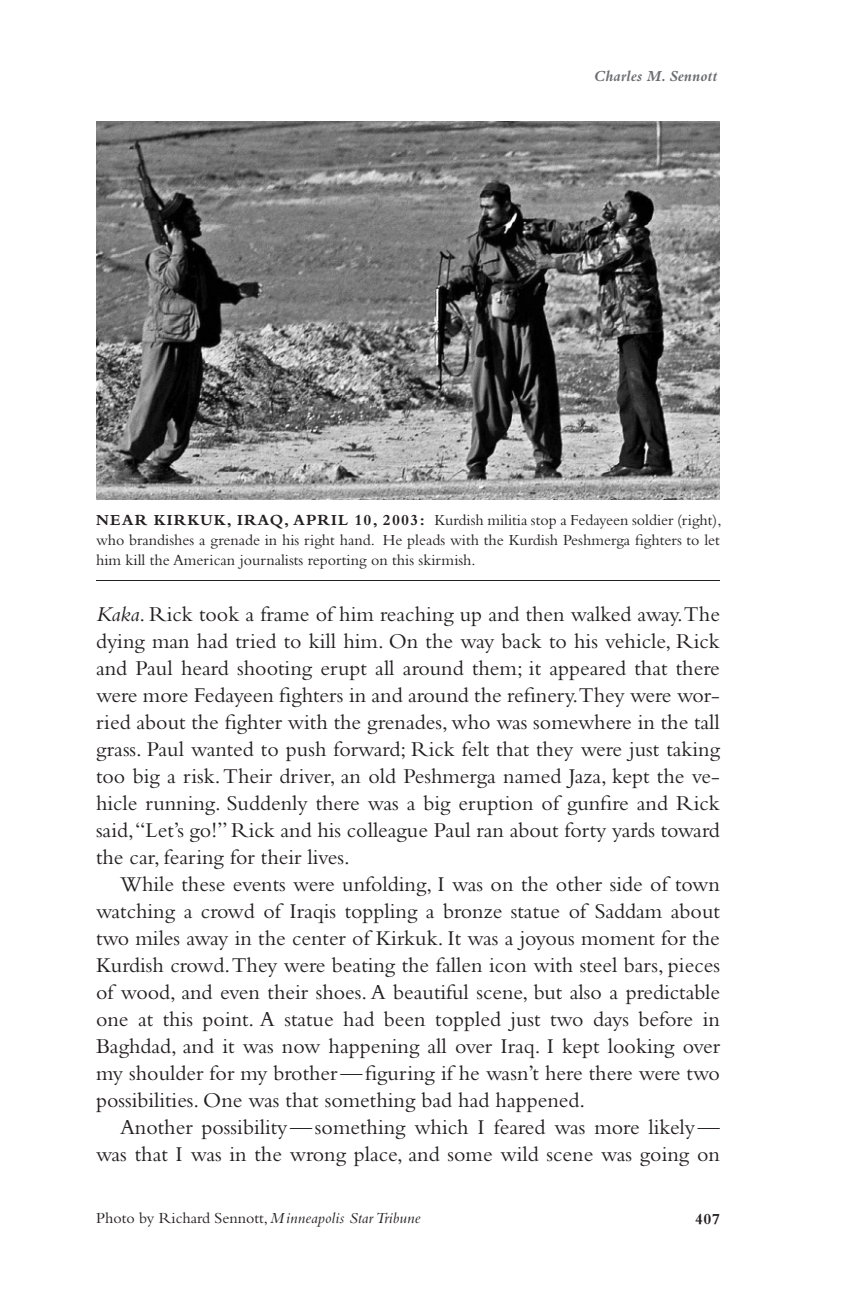
<style>
.page{position:relative;width:864px;height:1296px;background:#fff}
.page>*{position:absolute;margin:0;border:0;box-sizing:border-box;transform-origin:0 0}
.Body_txt_Fiction_Ess{font:22px/27px "Bembo";color:#231f20;text-align:justify}
.Body_txt_Fiction_Ess-2{font:16px/20px "Bembo";color:#231f20;text-align:justify}
.t1{font:italic 700 16px "Bembo";letter-spacing:.005em;color:#6c6d70}
.t2{font:700 16px "Bembo";color:#231f20}
.s1{font-weight:700}
.s2{font-style:italic}
</style>
<div class="page">
<img style="left:96px;top:121px;width:624px;height:379px">
<hr style="left:96px;top:580px;width:624px;height:1px;background:#231f20">
<p class="t1" style="left:594px;top:67px;width:125px">Charles M. Sennott</p>
<p class="Body_txt_Fiction_Ess-2" style="left:96px;top:510px;width:627px"><span class="s1">NEAR KIRKUK, IRAQ, APRIL 10, 2003:</span> Kurdish militia stop a Fedayeen soldier (right), who brandishes a grenade in his right hand. He pleads with the Kurdish Peshmerga fighters to let him kill the American journalists reporting on this skirmish.</p>
<p class="Body_txt_Fiction_Ess" style="left:96px;top:600px;width:625px"><span class="s2">Kaka</span>. Rick took a frame of him reaching up and then walked away.The dying man had tried to kill him. On the way back to his vehicle, Rick and Paul heard shooting erupt all around them; it appeared that there were more Fedayeen fighters in and around the refinery.They were wor&shy;ried about the fighter with the grenades, who was somewhere in the tall grass. Paul wanted to push forward; Rick felt that they were just taking too big a risk. Their driver, an old Peshmerga named Jaza, kept the ve&shy;hicle running. Suddenly there was a big eruption of gunfire and Rick said,“Let’s go!” Rick and his colleague Paul ran about forty yards toward the car, fearing for their lives.</p>
<p class="Body_txt_Fiction_Ess" style="left:96px;top:870px;width:626px;text-indent:24px">While these events were unfolding, I was on the other side of town watching a crowd of Iraqis toppling a bronze statue of Saddam about two miles away in the center of Kirkuk. It was a joyous moment for the Kurdish crowd. They were beating the fallen icon with steel bars, pieces of wood, and even their shoes. A beautiful scene, but also a predictable one at this point. A statue had been toppled just two days before in Baghdad, and it was now happening all over Iraq. I kept looking over my shoulder for my brother—figuring if he wasn’t here there were two possibilities. One was that something bad had happened.</p>
<p class="Body_txt_Fiction_Ess" style="left:96px;top:1113px;width:625px;text-align:right">Another possibility—something which I feared was more likely— was that I was in the wrong place, and some wild scene was going on</p>
<p class="Body_txt_Fiction_Ess-2" style="left:96px;top:1208px;width:326px">Photo by Richard Sennott, <span class="s2">M inneapolis Star Tribune</span></p>
<p class="t2" style="left:695px;top:1210px;width:26px">407</p>
</div>
